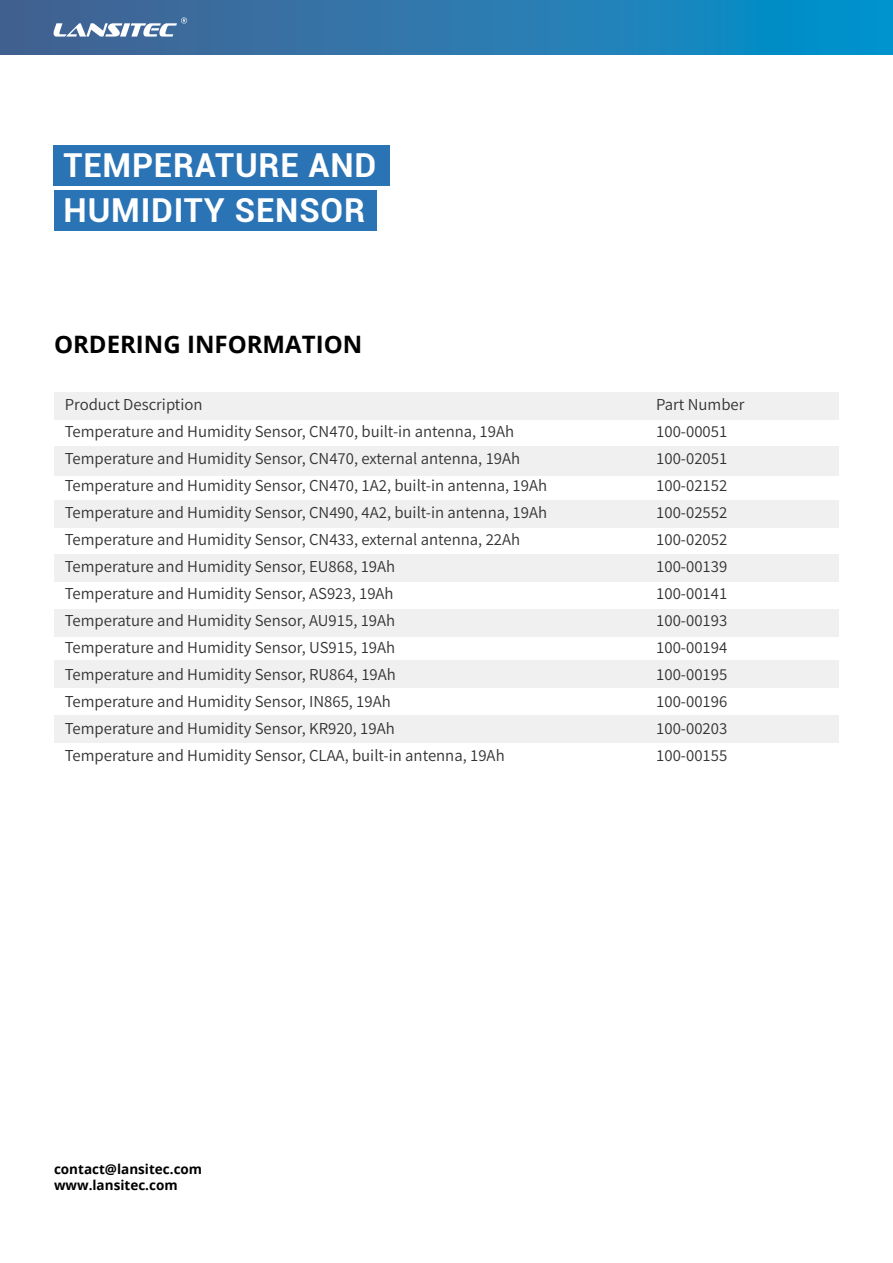
<style>
.page{position:relative;width:893px;height:1263px;background:#fff}
.page>*{position:absolute;margin:0;border:0;box-sizing:border-box;transform-origin:0 0}
.t1{font:700 33px/45px "Roboto";letter-spacing:.025em;color:#fff}
.t2{font:700 24px "Open Sans";color:#000}
.t3{font:15px/27px "Source Han Sans CN";color:#333232}
.t4{font:700 13.5px "Open Sans";color:#000}
</style>
<div class="page">
<div style="left:0;top:0;width:893px;height:54px;background:linear-gradient(to right,#4c608f,#0493ce)"></div>
<svg style="left:54px;top:17px;width:133px;height:20px"></svg>
<div style="left:54px;top:145px;width:336px;height:40px;background:#2a73b5"></div>
<div style="left:54px;top:190px;width:323px;height:41px;background:#2a73b5"></div>
<div style="left:54px;top:392px;width:785px;height:27px;background:#f0f0f1"></div>
<div style="left:54px;top:555px;width:785px;height:27px;background:#f0f0f1"></div>
<div style="left:54px;top:660px;width:785px;height:28px;background:#f0f0f1"></div>
<div style="left:54px;top:446px;width:785px;height:30px;background:#f0f0f1"></div>
<div style="left:54px;top:609px;width:785px;height:28px;background:#f0f0f1"></div>
<div style="left:54px;top:715px;width:785px;height:28px;background:#f0f0f1"></div>
<div style="left:54px;top:500px;width:785px;height:28px;background:#f0f0f1"></div>
<h1 class="t1" style="left:64px;top:141px;width:314px">TEMPERATURE AND<br>HUMIDITY SENSOR</h1>
<h2 class="t2" style="left:54px;top:327px;width:310px">ORDERING INFORMATION</h2>
<p class="t3" style="left:65px;top:391px;width:484px">Product Description<br>Temperature and Humidity Sensor, CN470, built-in antenna, 19Ah Temperature and Humidity Sensor, CN470, external antenna, 19Ah Temperature and Humidity Sensor, CN470, 1A2, built-in antenna, 19Ah Temperature and Humidity Sensor, CN490, 4A2, built-in antenna, 19Ah Temperature and Humidity Sensor, CN433, external antenna, 22Ah Temperature and Humidity Sensor, EU868, 19Ah<br>Temperature and Humidity Sensor, AS923, 19Ah<br>Temperature and Humidity Sensor, AU915, 19Ah<br>Temperature and Humidity Sensor, US915, 19Ah<br>Temperature and Humidity Sensor, RU864, 19Ah<br>Temperature and Humidity Sensor, IN865, 19Ah<br>Temperature and Humidity Sensor, KR920, 19Ah<br>Temperature and Humidity Sensor, CLAA, built-in antenna, 19Ah</p>
<p class="t3" style="left:656px;top:391px;width:90px">Part Number<br>100-00051<br>100-02051<br>100-02152<br>100-02552<br>100-02052<br>100-00139<br>100-00141<br>100-00193<br>100-00194<br>100-00195<br>100-00196<br>100-00203<br>100-00155</p>
<p class="t4" style="left:54px;top:1160px;width:150px">contact@lansitec.com</p>
<p class="t4" style="left:54px;top:1176px;width:125px">www.lansitec.com</p>
</div>
